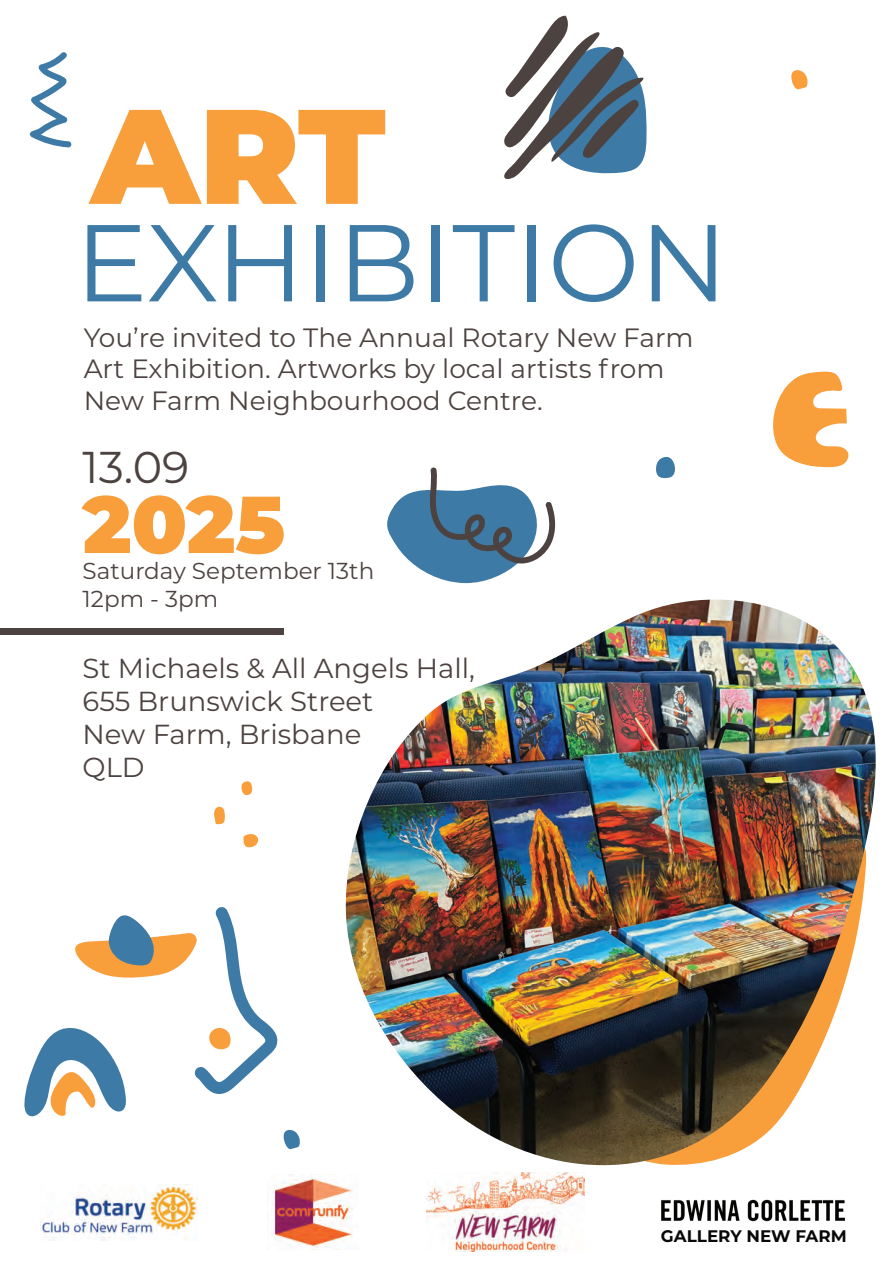
<style>
.page{position:relative;width:893px;height:1263px;background:#fff}
.page>*{position:absolute;margin:0;border:0;box-sizing:border-box;transform-origin:0 0}
.t1{font:900 134.25px "Montserrat";color:#f89e3b}
.t2{font:109.05px "Montserrat";color:#3e7aa6}
.t3{font:900 80.55px "Montserrat";color:#f89e3b}
.t4{font:44.55px "Montserrat";color:#4c423f}
.t5{font:27.45px/33px "Montserrat";color:#4c423f}
.t6{font:26.4px/31.8px "Montserrat";color:#4c423f}
.t7{font:23.1px/27.8px "Montserrat";color:#4c423f}
.t8{font:700 16.8px "Montserrat";color:#070807}
</style>
<div class="page">
<img style="left:345px;top:599px;width:531px;height:574px">
<svg style="left:387px;top:467px;width:169px;height:116px"></svg>
<svg style="left:283px;top:1129px;width:17px;height:20px"></svg>
<svg style="left:791px;top:70px;width:17px;height:19px"></svg>
<svg style="left:241px;top:781px;width:11px;height:15px"></svg>
<svg style="left:243px;top:834px;width:16px;height:14px"></svg>
<svg style="left:214px;top:806px;width:11px;height:18px"></svg>
<div style="left:0;top:629px;width:284px;height:6px;background:#4c423f"></div>
<svg style="left:30px;top:52px;width:41px;height:95px"></svg>
<svg style="left:656px;top:457px;width:19px;height:21px"></svg>
<svg style="left:773px;top:371px;width:76px;height:96px"></svg>
<svg style="left:24px;top:907px;width:254px;height:210px"></svg>
<svg style="left:504px;top:16px;width:143px;height:163px"></svg>
<img style="left:661px;top:1199px;width:184px;height:23px">
<img style="left:271px;top:1174px;width:83px;height:76px">
<img style="left:427px;top:1173px;width:158px;height:78px">
<img style="left:41px;top:1184px;width:157px;height:56px">
<h1 class="t1" style="left:91px;top:55px;width:296px">ART</h1>
<h2 class="t2" style="left:75px;top:188px;width:654px">EXHIBITION</h2>
<p class="t6" style="left:84px;top:320px;width:611px">You’re invited to The Annual Rotary New Farm<br>Art Exhibition. Artworks by local artists from<br>New Farm Neighbourhood Centre.</p>
<h3 class="t4" style="left:83px;top:436px;width:108px">13.09</h3>
<h3 class="t3" style="left:83px;top:464px;width:204px">2025</h3>
<p class="t7" style="left:83px;top:556px;width:293px">Saturday September 13th<br>12pm - 3pm</p>
<p class="t5" style="left:83px;top:651px;width:394px">St Michaels &amp; All Angels Hall,<br>655 Brunswick Street<br>New Farm, Brisbane<br>QLD</p>
<p class="t8" style="left:661px;top:1224px;width:187px">GALLERY NEW FARM</p>
</div>
